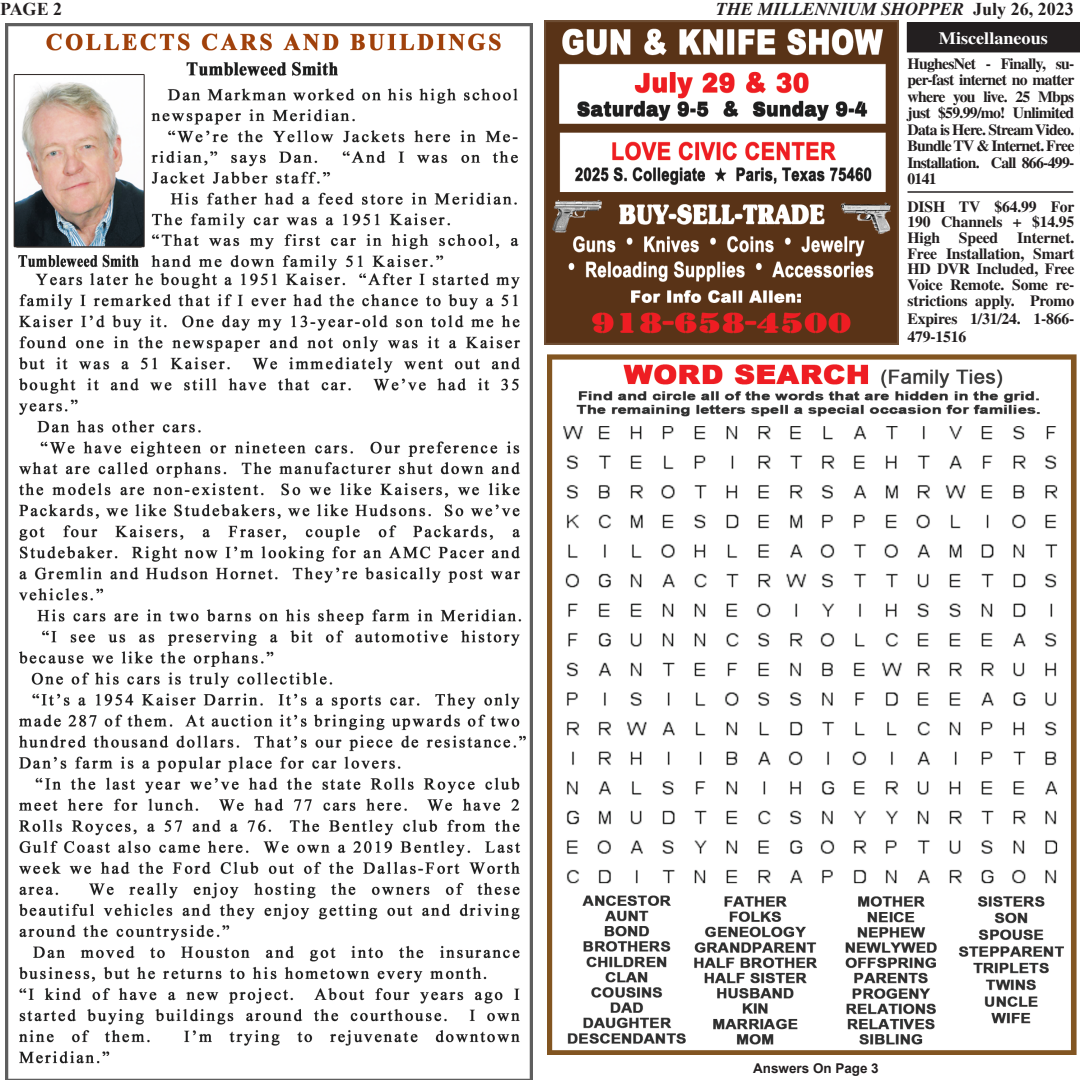
<style>
.page{position:relative;width:1080px;height:1080px;background:#fff}
.page>*{position:absolute;margin:0;border:0;box-sizing:border-box;transform-origin:0 0}
.t1{font:italic 700 18px "Times New Roman";color:#231f20}
.t2{font:700 18px "Times New Roman";color:#231f20}
.t3{font:700 17.4px "Times";color:#fff;scale:1.04 1}
.t4{font:700 15.75px/16.5px "Times";letter-spacing:-.01em;color:#231f20;text-align:justify}
.t5{font:700 13.5px "Arial";color:#231f20}
.s1{font-style:normal}
</style>
<div class="page">
<div style="left:907px;top:23px;width:172px;height:29px;background:#231f20"></div>
<div style="left:907px;top:22px;width:173px;height:30px;border:1px solid #231f20"></div>
<img style="left:545px;top:21px;width:353px;height:324px">
<img style="left:6px;top:24px;width:527px;height:1056px">
<img style="left:548px;top:355px;width:529px;height:699px">
<hr style="left:908px;top:191px;width:165px;height:2px;background:#231f20">
<p class="t2" style="left:0;top:-4px;width:64px">PAGE 2</p>
<p class="t1" style="left:716px;top:-2px;width:359px">THE MILLENNIUM SHOPPER <span class="s1">July 26, 2023</span></p>
<p class="t3" style="left:939px;top:28px;width:106px">Miscellaneous</p>
<p class="t4" style="left:908px;top:55px;width:168px">HughesNet - Finally, su&shy;per-fast internet no matter where you live. 25 Mbps just $59.99/mo! Unlimited Data is Here. Stream Video.<br>Bundle TV &amp; Internet. Free Installation. Call 866-499- 0141</p>
<p class="t4" style="left:908px;top:198px;width:168px;line-height:15.8px">DISH TV $64.99 For 190 Channels + $14.95<br>High Speed Internet.<br>Free Installation, Smart HD DVR Included, Free Voice Remote. Some re&shy;strictions apply. Promo</p>
<p class="t4" style="left:908px;top:309px;width:168px;line-height:18px">Expires 1/31/24. 1-866-<br>479-1516</p>
<p class="t5" style="left:753px;top:1060px;width:127px">Answers On Page 3</p>
</div>
